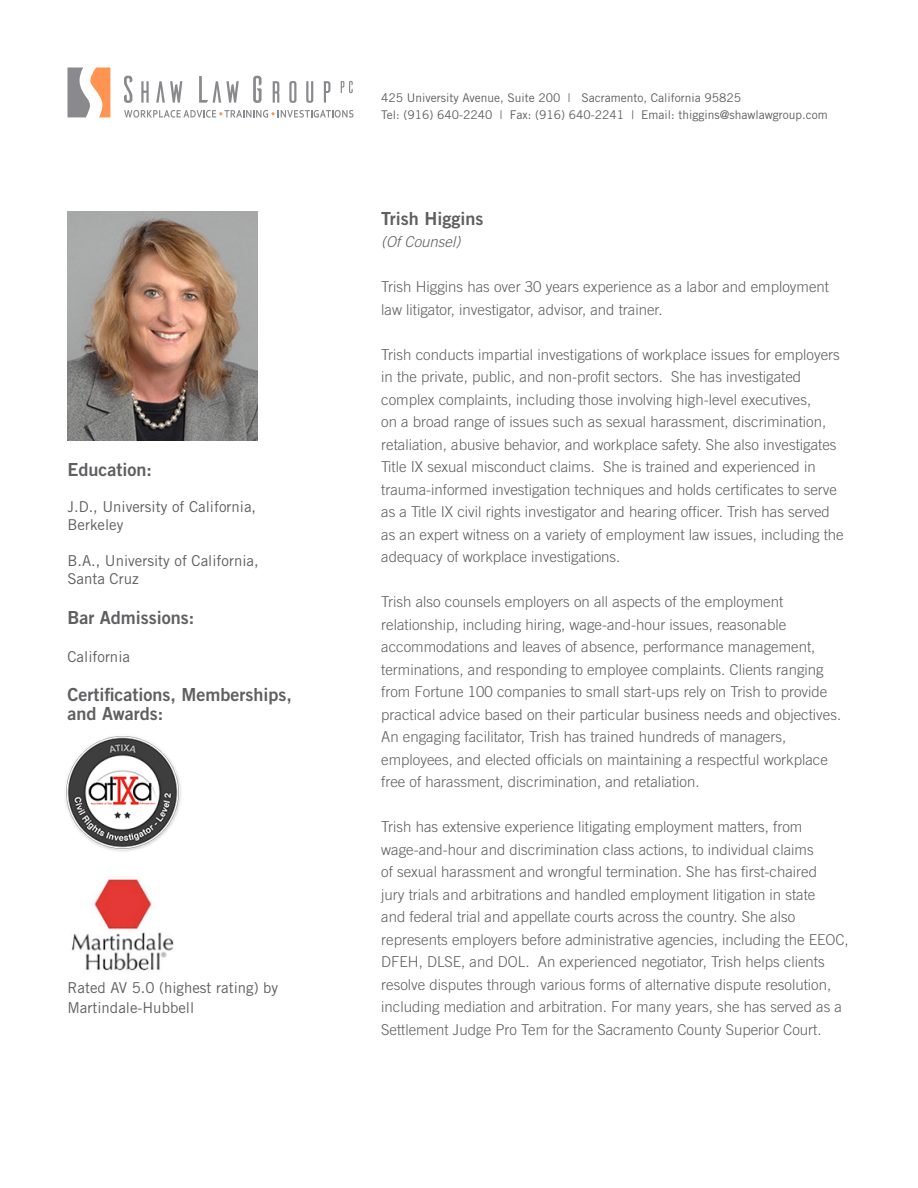
<style>
.page{position:relative;width:918px;height:1188px;background:#fff}
.page>*{position:absolute;margin:0;border:0;box-sizing:border-box;transform-origin:0 0}
.t1{font:18px/19.5px "Trade Gothic LT Std Bd 2";color:#5f5f62}
.t2{font:300 15px/22.5px "Trade Gothic LT Std";color:#5f5f62}
.t3{font:15px/18px "Trade Gothic LT Std";color:#5f5f62}
.t4{font:italic 300 15px "Trade Gothic LT Std";color:#5f5f62}
.t5{font:12px "Trade Gothic LT Std";color:#5f5f62}
</style>
<div class="page">
<svg style="left:68px;top:68px;width:42px;height:49px"></svg>
<svg style="left:124px;top:76px;width:9px;height:27px"></svg>
<svg style="left:141px;top:81px;width:8px;height:22px"></svg>
<svg style="left:156px;top:81px;width:26px;height:22px"></svg>
<svg style="left:199px;top:76px;width:40px;height:27px"></svg>
<svg style="left:253px;top:76px;width:9px;height:27px"></svg>
<svg style="left:273px;top:81px;width:6px;height:22px"></svg>
<svg style="left:289px;top:81px;width:7px;height:22px"></svg>
<svg style="left:306px;top:81px;width:7px;height:22px"></svg>
<svg style="left:324px;top:81px;width:6px;height:22px"></svg>
<svg style="left:341px;top:81px;width:12px;height:12px"></svg>
<svg style="left:124px;top:110px;width:229px;height:8px"></svg>
<img style="left:68px;top:212px;width:190px;height:229px">
<img style="left:65px;top:736px;width:116px;height:116px">
<img style="left:72px;top:879px;width:102px;height:92px">
<p class="t1" style="left:68px;top:460px;width:86px">Education:</p>
<p class="t3" style="left:68px;top:498px;width:190px">J.D., University of California,<br>Berkeley</p>
<p class="t3" style="left:68px;top:552px;width:193px">B.A., University of California,<br>Santa Cruz</p>
<p class="t1" style="left:68px;top:608px;width:128px">Bar Admissions:</p>
<p class="t3" style="left:68px;top:647px;width:64px">California</p>
<p class="t1" style="left:68px;top:684px;width:226px">Certifications, Memberships, and Awards:</p>
<p class="t3" style="left:68px;top:979px;width:212px">Rated AV 5.0 (highest rating) by</p>
<p class="t3" style="left:68px;top:998px;width:128px">Martindale-Hubbell</p>
<p class="t5" style="left:381px;top:91px;width:361px">425 University Avenue, Suite 200 | Sacramento, California 95825</p>
<p class="t5" style="left:381px;top:107px;width:448px">Tel: (916) 640-2240 | Fax: (916) 640-2241 | Email: thiggins@shawlawgroup.com</p>
<p class="t1" style="left:381px;top:208px;width:104px">Trish Higgins</p>
<p class="t4" style="left:381px;top:233px;width:81px">(Of Counsel)</p>
<p class="t2" style="left:381px;top:275px;width:449px">Trish Higgins has over 30 years experience as a labor and employment law litigator, investigator, advisor, and trainer.</p>
<p class="t2" style="left:381px;top:343px;width:464px">Trish conducts impartial investigations of workplace issues for employers in the private, public, and non-profit sectors. She has investigated complex complaints, including those involving high-level executives,<br>on a broad range of issues such as sexual harassment, discrimination, retaliation, abusive behavior, and workplace safety. She also investigates Title IX sexual misconduct claims. She is trained and experienced in trauma-informed investigation techniques and holds certificates to serve as a Title IX civil rights investigator and hearing officer. Trish has served as an expert witness on a variety of employment law issues, including the adequacy of workplace investigations.</p>
<p class="t2" style="left:381px;top:590px;width:462px">Trish also counsels employers on all aspects of the employment relationship, including hiring, wage-and-hour issues, reasonable accommodations and leaves of absence, performance management, terminations, and responding to employee complaints. Clients ranging from Fortune 100 companies to small start-ups rely on Trish to provide practical advice based on their particular business needs and objectives.<br>An engaging facilitator, Trish has trained hundreds of managers, employees, and elected officials on maintaining a respectful workplace free of harassment, discrimination, and retaliation.</p>
<p class="t2" style="left:381px;top:815px;width:469px">Trish has extensive experience litigating employment matters, from wage-and-hour and discrimination class actions, to individual claims<br>of sexual harassment and wrongful termination. She has first-chaired<br>jury trials and arbitrations and handled employment litigation in state<br>and federal trial and appellate courts across the country. She also represents employers before administrative agencies, including the EEOC, DFEH, DLSE, and DOL. An experienced negotiator, Trish helps clients resolve disputes through various forms of alternative dispute resolution, including mediation and arbitration. For many years, she has served as a Settlement Judge Pro Tem for the Sacramento County Superior Court.</p>
</div>
